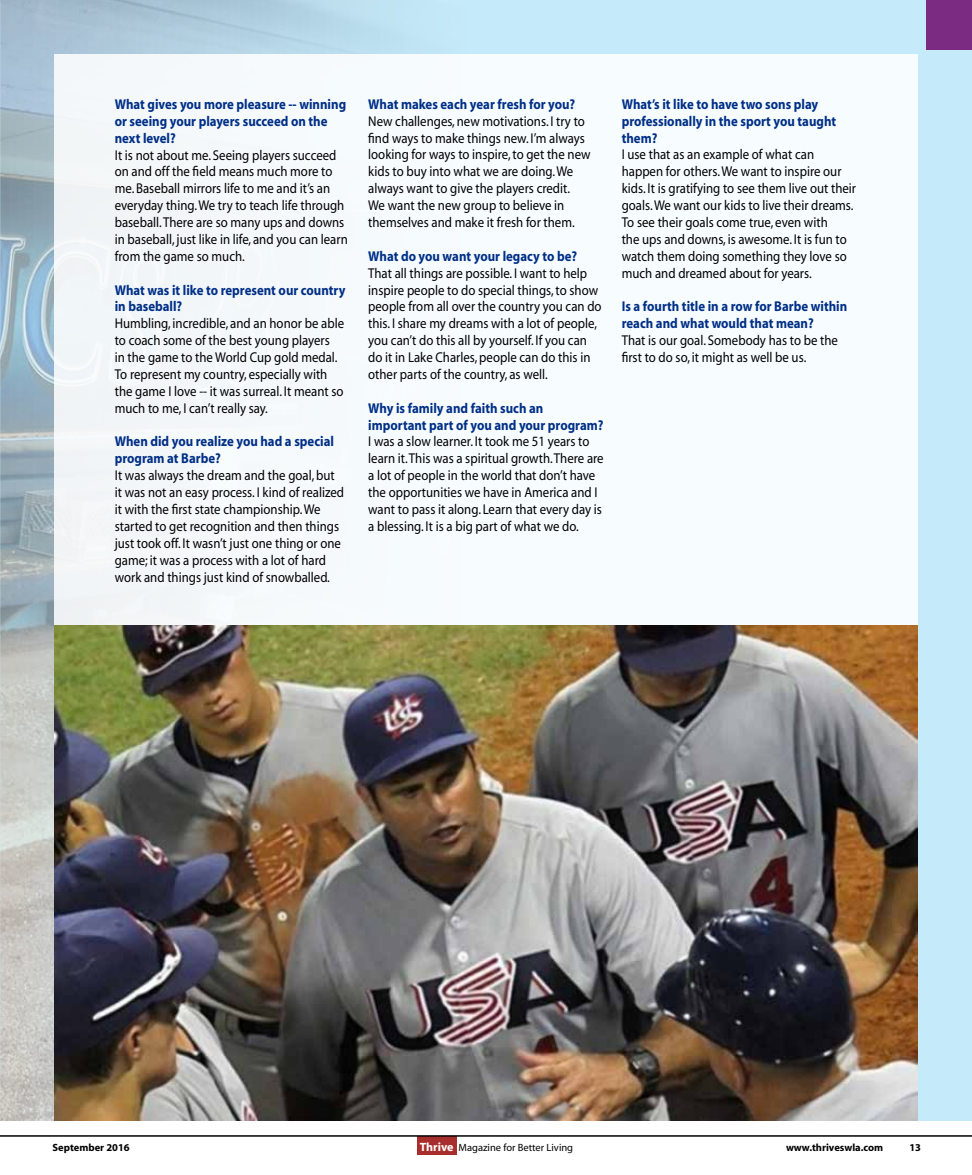
<style>
.page{position:relative;width:972px;height:1175px;background:#fff}
.page>*{position:absolute;margin:0;border:0;box-sizing:border-box;transform-origin:0 0}
.t1{font:14.25px/16.8px "Myriad";color:#000;scale:.9 1}
.t2{font:700 14.25px/16.8px "Myriad";color:#002f87;scale:.9 1}
.t3{font:700 10.5px "Myriad";color:#000}
.t4{font:10.5px "Myriad";color:#000}
.s1{font-weight:700;font-size:12px;color:#fff}
</style>
<div class="page">
<div style="left:417px;top:1136px;width:39px;height:18px;background:#a82e2d"></div>
<hr style="left:0;top:1135px;width:972px;height:1px;background:#000">
<div style="left:0;top:0;width:972px;height:1120px;background:#c5eafa"></div>
<img style="left:0;top:0;width:387px;height:1120px">
<hr style="left:0;top:822px;width:1px;height:251px;background:#013c5b">
<div style="left:927px;top:0;width:45px;height:49px;background:#7c2b83"></div>
<div style="left:54px;top:54px;width:864px;height:1066px;background:#f7fcfe"></div>
<img style="left:54px;top:626px;width:864px;height:494px">
<p class="t2" style="left:115px;top:96px;width:259px">What gives you more pleasure -- winning or seeing your players succeed on the next level?</p>
<p class="t1" style="left:115px;top:147px;width:261px">It is not about me. Seeing players succeed on and off the field means much more to me. Baseball mirrors life to me and it’s an everyday thing. We try to teach life through baseball. There are so many ups and downs in baseball, just like in life, and you can learn from the game so much.</p>
<p class="t2" style="left:115px;top:282px;width:258px">What was it like to represent our country in baseball?</p>
<p class="t1" style="left:115px;top:316px;width:256px">Humbling, incredible, and an honor be able to coach some of the best young players<br>in the game to the World Cup gold medal.<br>To represent my country, especially with the game I love -- it was surreal. It meant so much to me, I can’t really say.</p>
<p class="t2" style="left:115px;top:434px;width:245px">When did you realize you had a special program at Barbe?</p>
<p class="t1" style="left:115px;top:468px;width:256px">It was always the dream and the goal, but it was not an easy process. I kind of realized it with the first state championship. We started to get recognition and then things just took off. It wasn’t just one thing or one game; it was a process with a lot of hard work and things just kind of snowballed.</p>
<p class="t2" style="left:368px;top:96px;width:232px">What makes each year fresh for you?</p>
<p class="t1" style="left:368px;top:113px;width:248px">New challenges, new motivations. I try to find ways to make things new. I’m always looking for ways to inspire, to get the new kids to buy into what we are doing. We always want to give the players credit.<br>We want the new group to believe in themselves and make it fresh for them.</p>
<p class="t2" style="left:368px;top:248px;width:234px">What do you want your legacy to be?</p>
<p class="t1" style="left:368px;top:265px;width:261px">That all things are possible. I want to help inspire people to do special things, to show people from all over the country you can do this. I share my dreams with a lot of people, you can’t do this all by yourself. If you can do it in Lake Charles, people can do this in other parts of the country, as well.</p>
<p class="t2" style="left:368px;top:400px;width:263px">Why is family and faith such an important part of you and your program?</p>
<p class="t1" style="left:368px;top:434px;width:263px">I was a slow learner. It took me 51 years to learn it. This was a spiritual growth. There are a lot of people in the world that don’t have the opportunities we have in America and I want to pass it along. Learn that every day is a blessing. It is a big part of what we do.</p>
<p class="t2" style="left:622px;top:96px;width:240px">What’s it like to have two sons play professionally in the sport you taught them?</p>
<p class="t1" style="left:622px;top:147px;width:262px">I use that as an example of what can happen for others. We want to inspire our kids. It is gratifying to see them live out their goals. We want our kids to live their dreams.<br>To see their goals come true, even with<br>the ups and downs, is awesome. It is fun to watch them doing something they love so much and dreamed about for years.</p>
<p class="t2" style="left:622px;top:298px;width:252px">Is a fourth title in a row for Barbe within reach and what would that mean?</p>
<p class="t1" style="left:622px;top:332px;width:242px">That is our goal. Somebody has to be the first to do so, it might as well be us.</p>
<p class="t3" style="left:52px;top:1142px;width:79px">September 2016</p>
<p class="t4" style="left:420px;top:1142px;width:155px"><span class="s1">Thrive</span> Magazine for Better Living</p>
<p class="t3" style="left:786px;top:1142px;width:99px">www.thriveswla.com</p>
<p class="t3" style="left:909px;top:1142px;width:13px">13</p>
</div>
